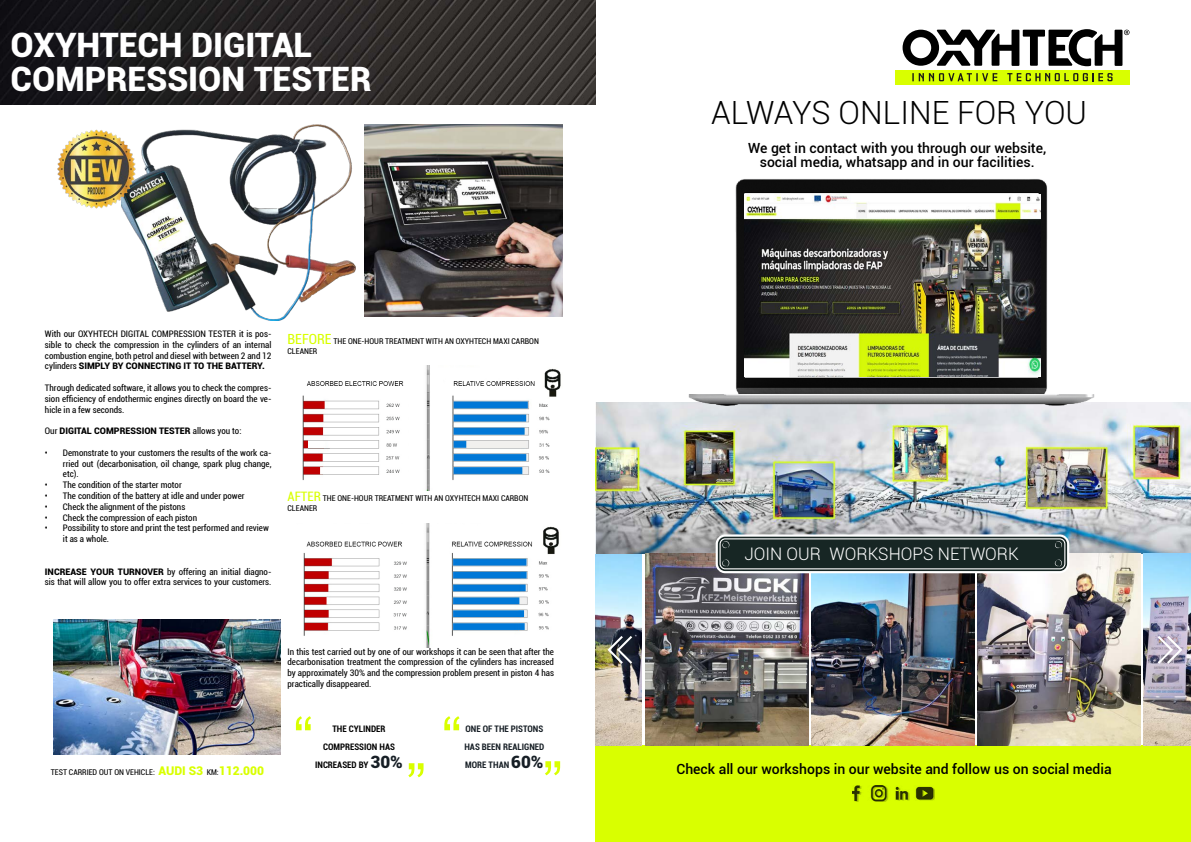
<style>
.page{position:relative;width:1191px;height:842px;background:#fff}
.page>*{position:absolute;margin:0;border:0;box-sizing:border-box;transform-origin:0 0}
.t1{font:60px "Arial";color:#d9ff00}
.t2{font:900 33.7px/33.2px "Roboto";color:#fff}
.t3{font:300 32px "Roboto";color:#000}
.t4{font:300 17.3px "Roboto";color:#fff}
.t5{font:500 14px/14px "Roboto";color:#000;text-align:center}
.t6{font:condensed 9px/10.8px "Roboto";color:#000;text-align:justify}
.t7{font:700 condensed 9px/18px "Roboto";color:#161e25}
.t8{font:700 condensed 9px/18px "Roboto";color:#000;text-align:center}
.t9{font:900 9px "Roboto";color:#000}
.t10{font:condensed 8px/9.6px "Roboto";color:#000}
.s1{font-weight:900;font-stretch:normal}
.s2{font-weight:400;font-stretch:condensed}
.s3{font-size:14px;color:#d9ff00}
.s4{font-size:13px;color:#d9ff00}
.s5{font-weight:900;font-stretch:normal;font-size:12px;color:#d9ff00}
.s6{font-weight:900;font-stretch:normal;font-size:17px;color:#161e25}
.s7{font-weight:900;font-stretch:normal;font-size:17px}
</style>
<div class="page">
<div style="left:595px;top:746px;width:596px;height:96px;background:#d9ff00"></div>
<img style="left:0;top:0;width:595px;height:104px">
<img style="left:595px;top:554px;width:47px;height:192px">
<img style="left:595px;top:403px;width:596px;height:151px">
<img style="left:689px;top:179px;width:406px;height:226px">
<img style="left:645px;top:554px;width:163px;height:192px">
<img style="left:811px;top:573px;width:163px;height:173px">
<img style="left:977px;top:554px;width:163px;height:192px">
<img style="left:1143px;top:554px;width:48px;height:192px">
<svg style="left:715px;top:534px;width:354px;height:39px"></svg>
<div style="left:718px;top:537px;width:349px;height:34px;background:#78817f;border-radius:7px"></div>
<svg style="left:719px;top:538px;width:346px;height:31px;background:#253331"></svg>
<img style="left:744px;top:194px;width:296px;height:183px">
<svg style="left:1157px;top:636px;width:25px;height:28px"></svg>
<svg style="left:607px;top:636px;width:25px;height:28px"></svg>
<img style="left:852px;top:785px;width:82px;height:17px">
<div style="left:895px;top:70px;width:234px;height:14px;background:#d9ff00"></div>
<svg style="left:1007px;top:73px;width:105px;height:8px"></svg>
<svg style="left:912px;top:73px;width:85px;height:8px"></svg>
<svg style="left:902px;top:29px;width:227px;height:37px"></svg>
<img style="left:364px;top:125px;width:198px;height:192px">
<img style="left:122px;top:125px;width:233px;height:195px">
<img style="left:57px;top:130px;width:82px;height:79px">
<img style="left:302px;top:366px;width:259px;height:124px">
<img style="left:303px;top:523px;width:256px;height:125px">
<img style="left:53px;top:619px;width:227px;height:136px">
<h2 class="t2" style="left:11px;top:27px;width:362px">OXYHTECH DIGITAL<br>COMPRESSION TESTER</h2>
<p class="t6" style="left:45px;top:328px;width:228px">With our OXYHTECH DIGITAL COMPRESSION TESTER it is pos&shy;sible to check the compression in the cylinders of an internal combustion engine, both petrol and diesel with between 2 and 12 cylinders <span class="s1">SIMPLY BY CONNECTING IT TO THE BATTERY.</span></p>
<p class="t6" style="left:45px;top:382px;width:228px">Through dedicated software, it allows you to check the compres&shy;sion efficiency of endothermic engines directly on board the ve&shy;hicle in a few seconds.</p>
<p class="t9" style="left:45px;top:425px;width:198px"><span class="s2">Our</span> DIGITAL COMPRESSION TESTER <span class="s2">allows you to:</span></p>
<p class="t6" style="left:63px;top:447px;width:210px;text-indent:-18px">• Demonstrate to your customers the results of the work ca&shy;rried out (decarbonisation, oil change, spark plug change, etc).</p>
<p class="t6" style="left:45px;top:479px;width:138px">• The condition of the starter motor</p>
<p class="t6" style="left:45px;top:490px;width:201px">• The condition of the battery at idle and under power</p>
<p class="t6" style="left:45px;top:501px;width:142px">• Check the alignment of the pistons</p>
<p class="t6" style="left:45px;top:512px;width:154px">• Check the compression of each piston</p>
<p class="t6" style="left:63px;top:522px;width:207px;text-indent:-18px">• Possibility to store and print the test performed and review it as a whole.</p>
<p class="t6" style="left:45px;top:566px;width:228px"><span class="s1">INCREASE YOUR TURNOVER</span> by offering an initial diagno&shy;sis that will allow you to offer extra services to your customers.</p>
<p class="t10" style="left:287px;top:336px;width:253px"><span class="s3">BEFORE</span> THE ONE-HOUR TREATMENT WITH AN OXYHTECH MAXI CARBON<br>CLEANER</p>
<p class="t10" style="left:287px;top:493px;width:242px"><span class="s4">AFTER</span> THE ONE-HOUR TREATMENT WITH AN OXYHTECH MAXI CARBON<br>CLEANER</p>
<p class="t6" style="left:287px;top:646px;width:268px">In this test carried out by one of our workshops it can be seen that after the decarbonisation treatment the compression of the cylinders has increased by approximately 30% and the compression problem present in piston 4 has practically disappeared.</p>
<h3 class="t3" style="left:711px;top:91px;width:377px">ALWAYS ONLINE FOR YOU</h3>
<h3 class="t5" style="left:748px;top:140px;width:299px">We get in contact with you through our website, social media, whatsapp and in our facilities.</h3>
<h3 class="t4" style="left:744px;top:541px;width:276px">JOIN OUR WORKSHOPS NETWORK</h3>
<p class="t10" style="left:51px;top:767px;width:215px">TEST CARRIED OUT ON VEHICLE: <span class="s5">AUDI S3</span> KM:<span class="s5">112.000</span></p>
<h1 class="t1" style="left:293px;top:697px;width:21px">“</h1>
<h1 class="t1" style="left:442px;top:697px;width:21px">“</h1>
<p class="t8" style="left:315px;top:719px;width:89px">THE CYLINDER<br>COMPRESSION HAS<br>INCREASED BY <span class="s6">30%</span></p>
<p class="t7" style="left:464px;top:720px;width:82px">ONE OF THE PISTONS<br>HAS BEEN REALIGNED</p>
<p class="t7" style="left:465px;top:756px;width:80px">MORE THAN <span class="s7">60%</span></p>
<h1 class="t1" style="left:426px;top:796px;width:21px;rotate:-180deg">“</h1>
<h1 class="t1" style="left:562px;top:794px;width:21px;rotate:-180deg">“</h1>
<h3 class="t5" style="left:676px;top:761px;width:437px">Check all our workshops in our website and follow us on social media</h3>
</div>
